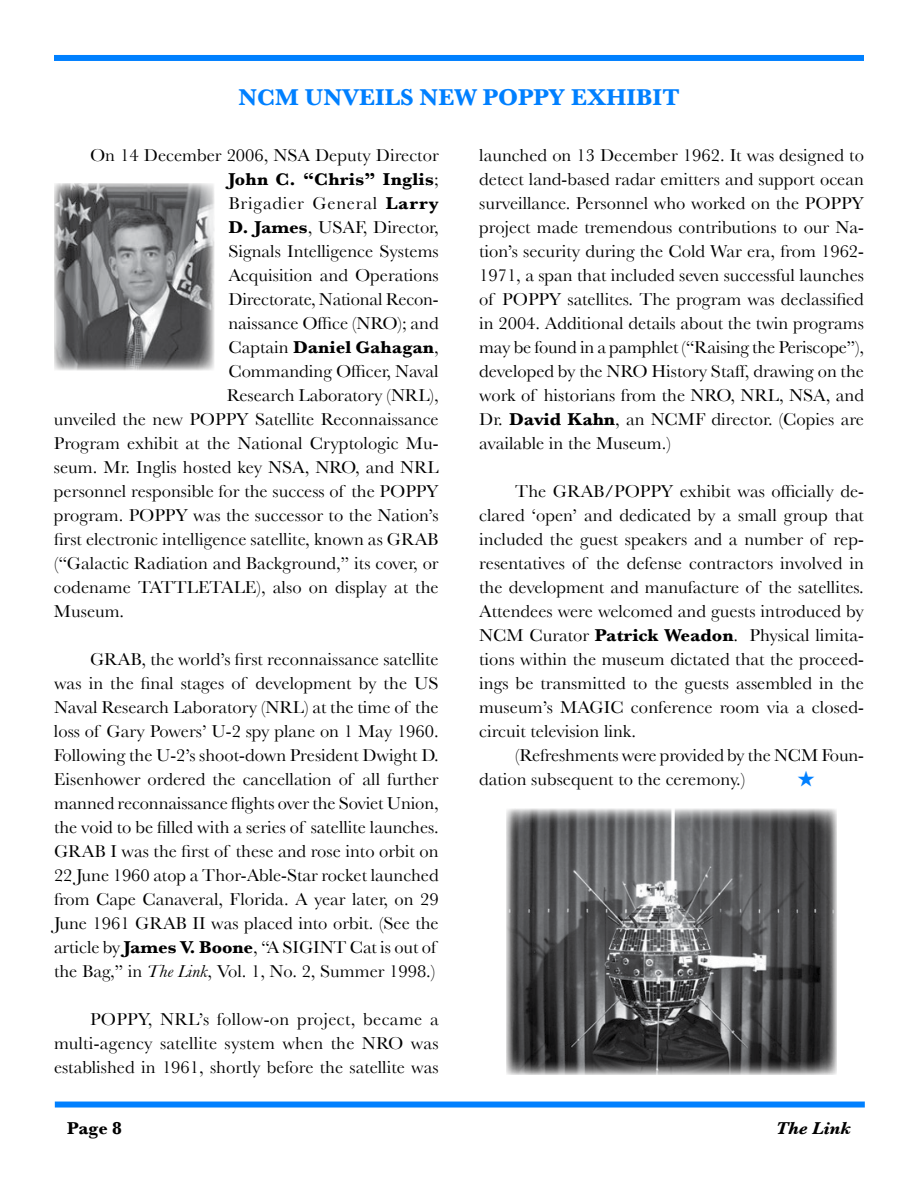
<style>
.page{position:relative;width:918px;height:1188px;background:#fff}
.page>*{position:absolute;margin:0;border:0;box-sizing:border-box;transform-origin:0 0}
.t1{font:700 24px "Baskerville";color:#0080ff}
.t2{font:18px/24px "Baskerville";color:#000;text-align:justify}
.t3{font:italic 700 18px "Baskerville";color:#000}
.t4{font:700 18px "Baskerville";color:#000}
.s1{font-weight:700}
.s2{font-style:italic}
</style>
<div class="page">
<div style="left:55px;top:1102px;width:810px;height:6px;background:#0080ff"></div>
<div style="left:54px;top:55px;width:810px;height:6px;background:#0080ff"></div>
<img style="left:54px;top:183px;width:160px;height:187px">
<img style="left:506px;top:809px;width:331px;height:266px">
<h1 class="t1" style="left:238px;top:83px;width:18px">ncmunve</h1>
<h1 class="t1" style="left:375px;top:83px;width:55px">ils newpopp</h1>
<h1 class="t1" style="left:549px;top:83px;width:133px">y exhibit</h1>
<p class="t2" style="left:90px;top:143px;width:197px">On 14 December 2006, NSA</p>
<p class="t2" style="left:228px;top:143px;width:212px;text-indent:87px">Deputy Director <span class="s1">John C. “Chris” Inglis</span>; Brigadier General <span class="s1">Larry D. James</span>, USAF</p>
<p class="t2" style="left:227px;top:215px;width:213px;text-indent:136px">, Director, Signals Intelligence Systems Acquisition and Operations Directorate, National Recon&shy;naissance Office (NRO); and Captain <span class="s1">Daniel Gahagan</span>, Commanding Officer, Naval Research Laboratory (NRL</p>
<p class="t2" style="left:430px;top:383px;width:11px">),</p>
<p class="t2" style="left:54px;top:407px;width:149px">unveiled the new POPPY</p>
<p class="t2" style="left:54px;top:407px;width:386px;text-indent:201px">Satellite Reconnaissance Program exhibit at the National Cryptologic Mu&shy;seum. Mr. Inglis hosted key NSA</p>
<p class="t2" style="left:305px;top:455px;width:25px">, NRO</p>
<p class="t2" style="left:54px;top:455px;width:360px;text-align:left;text-indent:301px">, and NRL personnel responsible for the success of the POPPY program. POPPY</p>
<p class="t2" style="left:54px;top:503px;width:386px;text-indent:139px">was the successor to the Nation’s first electronic intelligence satellite, known as GRAB (“Galactic Radiation and Background,” its cover, or codename TATTLETALE</p>
<p class="t2" style="left:257px;top:575px;width:184px">), also on display at the</p>
<p class="t2" style="left:54px;top:599px;width:72px">Museum.</p>
<p class="t2" style="left:54px;top:647px;width:386px;text-indent:36px">GRAB, the world’s first reconnaissance satellite was in the final stages of development by the US Naval Research Laboratory (NRL</p>
<p class="t2" style="left:54px;top:695px;width:386px;text-indent:250px">) at the time of the loss of Gary Powers’ U-2 spy plane on 1 May 1960.<br>Following the U-2’s shoot-down President Dwight D.<br>Eisenhower ordered the cancellation of all further manned reconnaissance flights over the Soviet Union, the void to be filled with a series of satellite launches.<br>GRAB I was the first of these and rose into orbit on 22 June 1960 atop a Thor-Able-Star rocket launched from Cape Canaveral, Florida. A year later, on 29<br>June 1961 GRAB</p>
<p class="t2" style="left:54px;top:911px;width:386px;text-indent:139px">II was placed into orbit. (See the article by <span class="s1">James V. Boone</span>, “A SIGINT</p>
<p class="t2" style="left:54px;top:935px;width:386px;text-align:right">Cat is out of<br>the Bag,” in <span class="s2">The Link</span>, Vol. 1, No. 2, Summer 1998.)</p>
<p class="t2" style="left:90px;top:1007px;width:13px">POPPY</p>
<p class="t2" style="left:148px;top:1007px;width:27px">, NRL</p>
<p class="t2" style="left:54px;top:1007px;width:386px;text-indent:145px">’s follow-on project, became a multi-agency satellite system when the NRO</p>
<p class="t2" style="left:54px;top:1031px;width:386px;text-align:right">was<br>established in 1961, shortly before the satellite was</p>
<p class="t2" style="left:479px;top:143px;width:386px;text-align:left">launched on 13 December 1962. It was designed to detect land-based radar emitters and support ocean surveillance. Personnel who worked on the POPPY project made tremendous contributions to our Na&shy;tion’s security during the Cold War era, from 1962- 1971, a span that included seven successful launches of POPPY satellites. The program was declassified in 2004. Additional details about the twin programs may be found in a pamphlet (“Raising the Periscope”), developed by the NRO</p>
<p class="t2" style="left:479px;top:359px;width:386px;text-indent:172px">History Staff, drawing on the work of historians from the NRO</p>
<p class="t2" style="left:730px;top:383px;width:24px">, NRL</p>
<p class="t2" style="left:779px;top:383px;width:24px">, NSA</p>
<p class="t2" style="left:826px;top:383px;width:40px">, and</p>
<p class="t2" style="left:479px;top:407px;width:187px">Dr. <span class="s1">David Kahn</span>, an NCMF</p>
<p class="t2" style="left:712px;top:407px;width:154px">director. (Copies are</p>
<p class="t2" style="left:479px;top:431px;width:193px">available in the Museum.)</p>
<p class="t2" style="left:479px;top:479px;width:386px;text-indent:36px">The GRAB/POPPY exhibit was officially de&shy;clared ‘open’ and dedicated by a small group that included the guest speakers and a number of rep&shy;resentatives of the defense contractors involved in the development and manufacture of the satellites.<br>Attendees were welcomed and guests introduced by NCM</p>
<p class="t2" style="left:479px;top:623px;width:386px;text-indent:50px">Curator <span class="s1">Patrick Weadon</span>. Physical limita&shy;tions within the museum dictated that the proceed&shy;ings be transmitted to the guests assembled in the museum’s MAGIC</p>
<p class="t2" style="left:631px;top:695px;width:234px">conference room via a closed-</p>
<p class="t2" style="left:479px;top:719px;width:158px">circuit television link.</p>
<p class="t2" style="left:515px;top:743px;width:275px">(Refreshments were provided by the NCM</p>
<p class="t2" style="left:822px;top:743px;width:44px">Foun-</p>
<p class="t2" style="left:479px;top:767px;width:267px">dation subsequent to the ceremony.)</p>
<p class="t4" style="left:67px;top:1117px;width:42px">Page</p>
<p class="t3" style="left:776px;top:1117px;width:76px">The Link</p>
</div>
